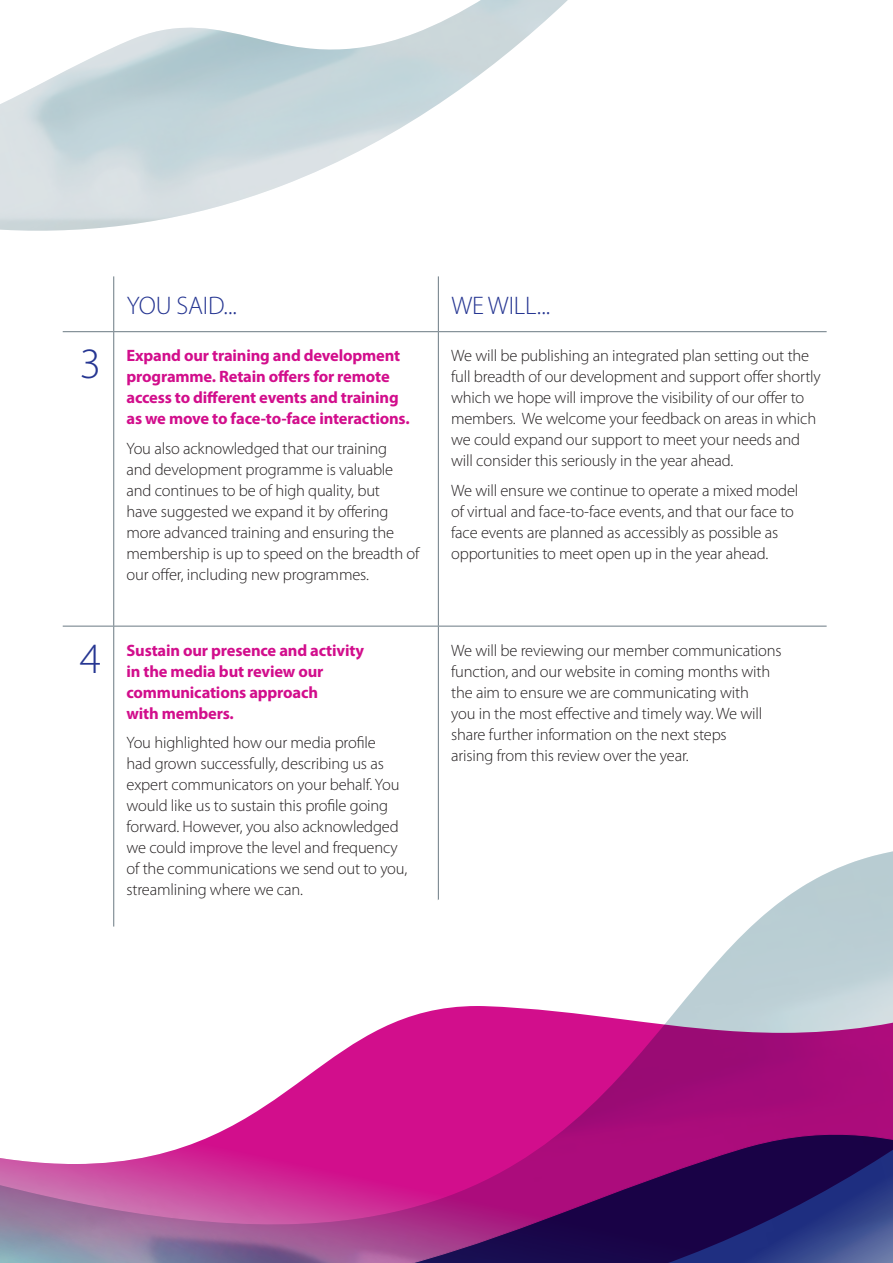
<style>
.page{position:relative;width:893px;height:1263px;background:#fff}
.page>*{position:absolute;margin:0;border:0;box-sizing:border-box;transform-origin:0 0}
.t1{font:300 43.5px "Myriad Pro";color:#263692}
.t2{font:300 25.5px "Myriad Pro";letter-spacing:-.005em;color:#263692}
.t3{font:300 16.5px/21px "Myriad Pro";letter-spacing:-.01em;color:#231f20}
.t4{font:700 16.5px/21px "Myriad Pro";letter-spacing:-.01em;color:#d20e8c}
</style>
<div class="page">
<hr style="left:113px;top:276px;width:1px;height:55px;background:#6b7a83">
<hr style="left:438px;top:276px;width:1px;height:55px;background:#6b7a83">
<hr style="left:63px;top:331px;width:51px;height:1px;background:#6b7a83">
<hr style="left:114px;top:331px;width:324px;height:1px;background:#6b7a83">
<hr style="left:438px;top:331px;width:389px;height:1px;background:#6b7a83">
<hr style="left:113px;top:332px;width:1px;height:294px;background:#6b7a83">
<hr style="left:438px;top:332px;width:1px;height:294px;background:#6b7a83">
<img style="left:0;top:0;width:568px;height:231px">
<svg style="left:0;top:748px;width:893px;height:515px"></svg>
<h2 class="t2" style="left:127px;top:291px;width:112px">YOU SAID...</h2>
<h2 class="t2" style="left:451px;top:291px;width:100px">WE WILL...</h2>
<h1 class="t1" style="left:80px;top:340px;width:23px">3</h1>
<p class="t4" style="left:126px;top:344px;width:285px">Expand our training and development programme. Retain offers for remote access to different events and training as we move to face-to-face interactions.</p>
<p class="t3" style="left:126px;top:438px;width:294px">You also acknowledged that our training<br>and development programme is valuable and continues to be of high quality, but<br>have suggested we expand it by offering more advanced training and ensuring the membership is up to speed on the breadth of our offer, including new programmes.</p>
<h1 class="t1" style="left:80px;top:634px;width:23px">4</h1>
<p class="t4" style="left:126px;top:639px;width:239px">Sustain our presence and activity in the media but review our communications approach<br>with members.</p>
<p class="t3" style="left:126px;top:732px;width:282px">You highlighted how our media profile<br>had grown successfully, describing us as expert communicators on your behalf. You would like us to sustain this profile going forward. However, you also acknowledged we could improve the level and frequency of the communications we send out to you, streamlining where we can.</p>
<p class="t3" style="left:451px;top:345px;width:371px">We will be publishing an integrated plan setting out the full breadth of our development and support offer shortly which we hope will improve the visibility of our offer to members. We welcome your feedback on areas in which we could expand our support to meet your needs and will consider this seriously in the year ahead.</p>
<p class="t3" style="left:451px;top:480px;width:349px">We will ensure we continue to operate a mixed model of virtual and face-to-face events, and that our face to face events are planned as accessibly as possible as opportunities to meet open up in the year ahead.</p>
<p class="t3" style="left:451px;top:640px;width:332px">We will be reviewing our member communications function, and our website in coming months with the aim to ensure we are communicating with<br>you in the most effective and timely way. We will share further information on the next steps<br>arising from this review over the year.</p>
</div>
